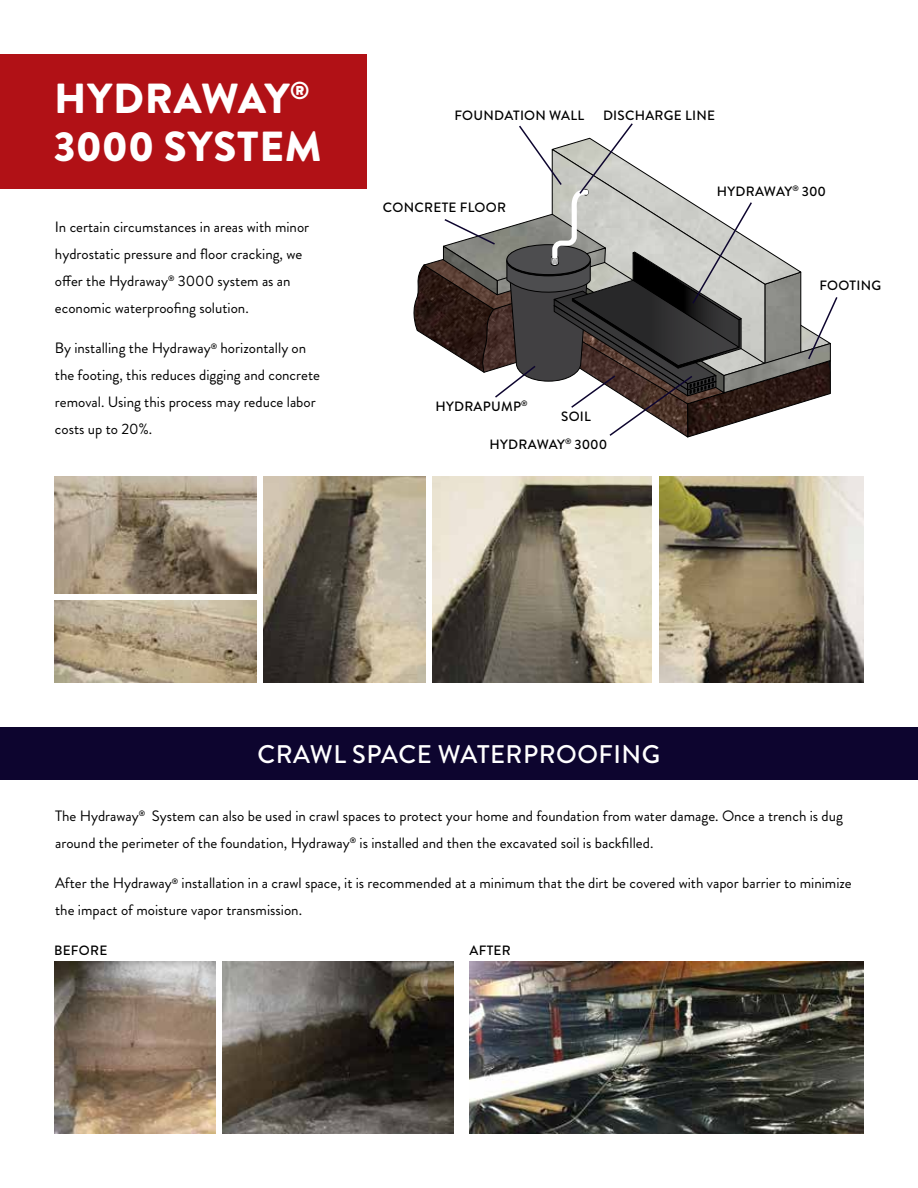
<style>
.page{position:relative;width:918px;height:1188px;background:#fff}
.page>*{position:absolute;margin:0;border:0;box-sizing:border-box;transform-origin:0 0}
.t1{font:900 42px/48px "Brandon Grotesque";letter-spacing:.02em;color:#fff}
.t2{font:500 25.5px "Brandon Grotesque";letter-spacing:.02em;color:#fff}
.t3{font:15px/27px "Brandon Grotesque";color:#000}
.t4{font:500 13.5px "Brandon Grotesque";letter-spacing:.02em;color:#000}
.t5{font:500 13.5px "Brandon Grotesque";color:#000}
</style>
<div class="page">
<img style="left:55px;top:476px;width:201px;height:118px">
<img style="left:55px;top:600px;width:201px;height:83px">
<img style="left:264px;top:476px;width:161px;height:207px">
<img style="left:433px;top:476px;width:219px;height:207px">
<img style="left:659px;top:476px;width:205px;height:207px">
<div style="left:0;top:728px;width:918px;height:52px;background:#0d052f"></div>
<img style="left:222px;top:962px;width:231px;height:172px">
<img style="left:470px;top:962px;width:394px;height:172px">
<img style="left:54px;top:962px;width:162px;height:172px">
<div style="left:0;top:55px;width:367px;height:134px;background:#b11116"></div>
<svg style="left:413px;top:123px;width:425px;height:315px"></svg>
<h1 class="t1" style="left:54px;top:78px;width:269px">HYDRAWAY<sup>®<br></sup>3000 SYSTEM</h1>
<p class="t3" style="left:55px;top:214px;width:256px">In certain circumstances in areas with minor hydrostatic pressure and floor cracking, we offer the Hydraway<sup>®</sup> 3000 system as an economic waterproofing solution.</p>
<p class="t3" style="left:55px;top:336px;width:267px">By installing the Hydraway<sup>®</sup> horizontally on the footing, this reduces digging and concrete removal. Using this process may reduce labor costs up to 20%.</p>
<p class="t4" style="left:454px;top:108px;width:131px">FOUNDATION WALL</p>
<p class="t4" style="left:603px;top:108px;width:114px">DISCHARGE LINE</p>
<p class="t4" style="left:383px;top:200px;width:125px">CONCRETE FLOOR</p>
<p class="t5" style="left:717px;top:184px;width:111px">HYDRAWAY<sup>®</sup> 300</p>
<p class="t4" style="left:819px;top:278px;width:63px">FOOTING</p>
<p class="t4" style="left:435px;top:399px;width:94px">HYDRAPUMP<sup>®</sup></p>
<p class="t4" style="left:561px;top:409px;width:31px">SOIL</p>
<p class="t5" style="left:490px;top:437px;width:119px">HYDRAWAY<sup>®</sup> 3000</p>
<h2 class="t2" style="left:258px;top:740px;width:404px">CRAWL SPACE WATERPROOFING</h2>
<p class="t3" style="left:55px;top:803px;width:789px">The Hydraway<sup>®</sup> System can also be used in crawl spaces to protect your home and foundation from water damage. Once a trench is dug around the perimeter of the foundation, Hydraway<sup>®</sup> is installed and then the excavated soil is backfilled.</p>
<p class="t3" style="left:55px;top:870px;width:798px">After the Hydraway<sup>®</sup> installation in a crawl space, it is recommended at a minimum that the dirt be covered with vapor barrier to minimize the impact of moisture vapor transmission.</p>
<p class="t4" style="left:54px;top:943px;width:55px">BEFORE</p>
<p class="t4" style="left:470px;top:943px;width:43px">AFTER</p>
</div>
